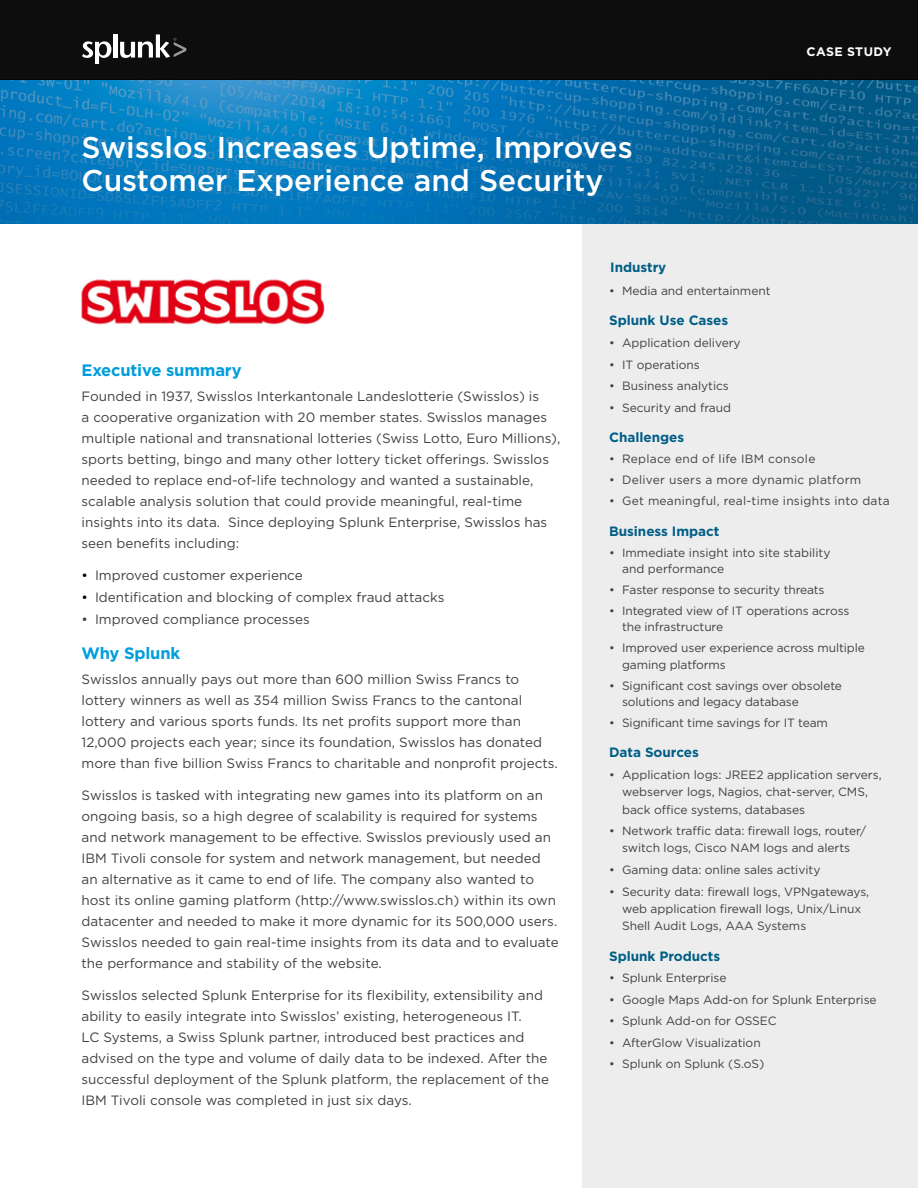
<style>
.page{position:relative;width:918px;height:1188px;background:#fff}
.page>*{position:absolute;margin:0;border:0;box-sizing:border-box;transform-origin:0 0}
.t1{font:500 30px/33px "Gotham";color:#fff}
.Blue_Subheads{font:700 16.5px "Gotham";letter-spacing:-.01em;color:#009ddc}
.Body_Text{font:13.5px/21px "Gotham";color:#414042}
.Sidebar_Subheads{font:700 13.5px "Gotham";letter-spacing:-.005em;color:#005e85}
.Sidebar_Text__Grey{font:700 13.5px "Gotham";letter-spacing:-.005em;color:#005e85}
.t2{font:700 12.3px "Gotham";letter-spacing:.03em;color:#fff}
.t3{font:12px/17.2px "Gotham";letter-spacing:-.005em;color:#414042}
.t4{font:12px "Gotham";letter-spacing:.02em;color:#414042}
.s1{color:#000}
</style>
<div class="page">
<div style="left:582px;top:224px;width:336px;height:964px;background:#ededee"></div>
<img style="left:0;top:80px;width:918px;height:144px">
<div style="left:0;top:0;width:918px;height:80px;background:#0d0d0d"></div>
<svg style="left:82px;top:41px;width:29px;height:23px"></svg>
<hr style="left:113px;top:34px;width:4px;height:24px;background:#fff">
<svg style="left:120px;top:34px;width:66px;height:24px"></svg>
<img style="left:81px;top:279px;width:244px;height:46px">
<h1 class="t1" style="left:82px;top:131px;width:553px">Swisslos Increases Uptime, Improves<br>Customer Experience and Security</h1>
<p class="t2" style="left:807px;top:43px;width:86px">CASE STUDY</p>
<p class="Blue_Subheads" style="left:82px;top:359px;width:162px">Executive summary</p>
<p class="Body_Text" style="left:82px;top:386px;width:480px">Founded in 1937, Swisslos Interkantonale Landeslotterie (Swisslos) is<br>a cooperative organization with 20 member states. Swisslos manages multiple national and transnational lotteries (Swiss Lotto, Euro Millions), sports betting, bingo and many other lottery ticket offerings. Swisslos needed to replace end-of-life technology and wanted a sustainable, scalable analysis solution that could provide meaningful, real-time insights into its data. Since deploying Splunk Enterprise, Swisslos has seen benefits including:</p>
<p class="Body_Text" style="left:82px;top:564px;width:223px"><span class="s1">•</span> Improved customer experience</p>
<p class="Body_Text" style="left:82px;top:587px;width:364px"><span class="s1">•</span> Identification and blocking of complex fraud attacks</p>
<p class="Body_Text" style="left:82px;top:609px;width:230px">• Improved compliance processes</p>
<p class="Blue_Subheads" style="left:82px;top:642px;width:100px">Why Splunk</p>
<p class="Body_Text" style="left:82px;top:668px;width:478px">Swisslos annually pays out more than 600 million Swiss Francs to lottery winners as well as 354 million Swiss Francs to the cantonal lottery and various sports funds. Its net profits support more than 12,000 projects each year; since its foundation, Swisslos has donated more than five billion Swiss Francs to charitable and nonprofit projects.</p>
<p class="Body_Text" style="left:82px;top:784px;width:479px">Swisslos is tasked with integrating new games into its platform on an ongoing basis, so a high degree of scalability is required for systems and network management to be effective. Swisslos previously used an IBM Tivoli console for system and network management, but needed an alternative as it came to end of life. The company also wanted to host its online gaming platform (http://www.swisslos.ch) within its own datacenter and needed to make it more dynamic for its 500,000 users.<br>Swisslos needed to gain real-time insights from its data and to evaluate the performance and stability of the website.</p>
<p class="Body_Text" style="left:82px;top:984px;width:469px">Swisslos selected Splunk Enterprise for its flexibility, extensibility and ability to easily integrate into Swisslos’ existing, heterogeneous IT.<br>LC Systems, a Swiss Splunk partner, introduced best practices and advised on the type and volume of daily data to be indexed. After the successful deployment of the Splunk platform, the replacement of the IBM Tivoli console was completed in just six days.</p>
<p class="Sidebar_Text__Grey" style="left:610px;top:258px;width:58px">Industry</p>
<p class="t3" style="left:609px;top:282px;width:163px">• Media and entertainment</p>
<p class="Sidebar_Subheads" style="left:609px;top:312px;width:121px">Splunk Use Cases</p>
<p class="t3" style="left:609px;top:334px;width:133px">• Application delivery</p>
<p class="t3" style="left:609px;top:355px;width:92px">• IT operations</p>
<p class="t3" style="left:609px;top:377px;width:121px">• Business analytics</p>
<p class="t3" style="left:609px;top:399px;width:124px">• Security and fraud</p>
<p class="Sidebar_Subheads" style="left:609px;top:429px;width:77px">Challenges</p>
<p class="t4" style="left:609px;top:451px;width:208px">• Replace end of life IBM console</p>
<p class="t4" style="left:609px;top:472px;width:254px">• Deliver users a more dynamic platform</p>
<p class="t4" style="left:609px;top:494px;width:282px">• Get meaningful, real-time insights into data</p>
<p class="Sidebar_Subheads" style="left:609px;top:522px;width:112px">Business Impact</p>
<p class="t3" style="left:622px;top:544px;width:210px;line-height:16.5px;text-indent:-13px">• Immediate insight into site stability and performance</p>
<p class="t3" style="left:609px;top:581px;width:217px">• Faster response to security threats</p>
<p class="t3" style="left:622px;top:602px;width:229px;line-height:16.5px;text-indent:-13px">• Integrated view of IT operations across the infrastructure</p>
<p class="t3" style="left:622px;top:640px;width:244px;line-height:16.5px;text-indent:-13px">• Improved user experience across multiple gaming platforms</p>
<p class="t3" style="left:622px;top:677px;width:221px;line-height:16.5px;text-indent:-13px">• Significant cost savings over obsolete solutions and legacy database</p>
<p class="t3" style="left:609px;top:714px;width:220px">• Significant time savings for IT team</p>
<p class="Sidebar_Subheads" style="left:609px;top:744px;width:91px">Data Sources</p>
<p class="t3" style="left:622px;top:766px;width:261px;text-indent:-13px">• Application logs: JREE2 application servers, webserver logs, Nagios, chat-server, CMS, back office systems, databases</p>
<p class="t3" style="left:609px;top:822px;width:259px;text-align:center">• Network traffic data: firewall logs, router/ switch logs, Cisco NAM logs and alerts</p>
<p class="t3" style="left:609px;top:861px;width:213px">• Gaming data: online sales activity</p>
<p class="t3" style="left:622px;top:882px;width:249px;text-indent:-13px">• Security data: firewall logs, VPNgateways, web application firewall logs, Unix/Linux<br>Shell Audit Logs, AAA Systems</p>
<p class="Sidebar_Subheads" style="left:609px;top:947px;width:113px">Splunk Products</p>
<p class="t3" style="left:609px;top:969px;width:119px">• Splunk Enterprise</p>
<p class="t3" style="left:609px;top:991px;width:269px">• Google Maps Add-on for Splunk Enterprise</p>
<p class="t3" style="left:609px;top:1012px;width:169px">• Splunk Add-on for OSSEC</p>
<p class="t3" style="left:609px;top:1034px;width:153px">• AfterGlow Visualization</p>
<p class="t3" style="left:609px;top:1055px;width:157px">• Splunk on Splunk (S.oS)</p>
</div>
